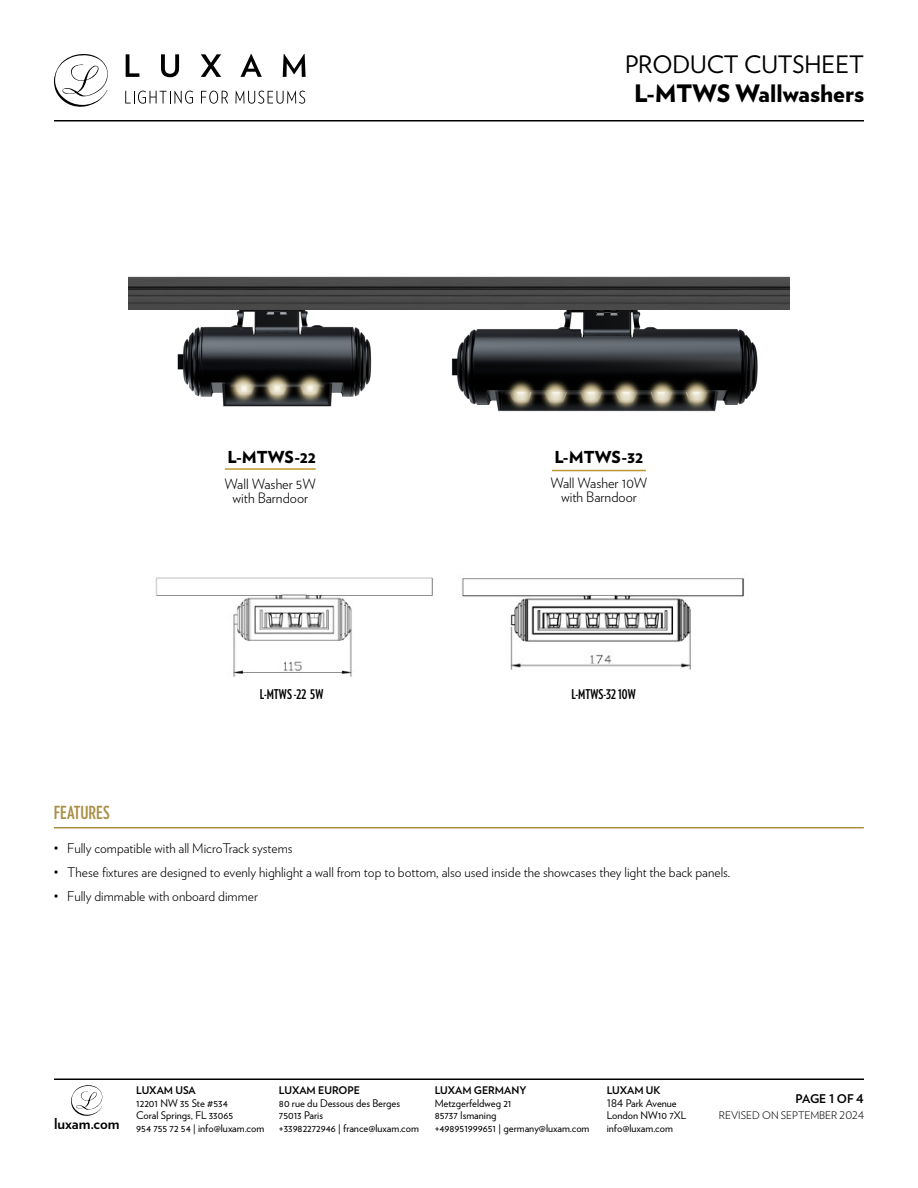
<style>
.page{position:relative;width:918px;height:1188px;background:#fff}
.page>*{position:absolute;margin:0;border:0;box-sizing:border-box;transform-origin:0 0}
.t1{font:900 24px "Verlag";color:#000}
.t2{font:24px "Verlag";color:#000}
.t3{font:700 18px "Verlag Compressed";color:#aa8f45}
.t4{font:900 16.5px "Verlag";color:#000}
.t5{font:700 15px "Verlag";color:#000}
.t6{font:300 14.25px/14.1px "Verlag";color:#000;text-align:center}
.t7{font:300 13.5px "Verlag";color:#000}
.t8{font:700 13.5px "Verlag Compressed";color:#000}
.t9{font:700 12px "Verlag";letter-spacing:-.015em;color:#000}
.t10{font:10.5px/12.6px "Verlag";color:#000}
.t11{font:700 10.5px "Verlag";color:#000}
.t12{font:300 10.5px "Verlag";color:#000}
</style>
<div class="page">
<svg style="left:54px;top:54px;width:54px;height:53px"></svg>
<svg style="left:126px;top:54px;width:13px;height:23px"></svg>
<svg style="left:161px;top:54px;width:18px;height:23px"></svg>
<svg style="left:201px;top:54px;width:20px;height:23px"></svg>
<svg style="left:240px;top:54px;width:22px;height:23px"></svg>
<svg style="left:283px;top:54px;width:23px;height:23px"></svg>
<svg style="left:125px;top:91px;width:68px;height:13px"></svg>
<svg style="left:201px;top:91px;width:27px;height:13px"></svg>
<svg style="left:235px;top:91px;width:70px;height:13px"></svg>
<hr style="left:54px;top:120px;width:810px;height:2px;background:#000">
<hr style="left:54px;top:1078px;width:810px;height:2px;background:#000">
<svg style="left:71px;top:1085px;width:31px;height:31px"></svg>
<hr style="left:54px;top:827px;width:810px;height:1px;background:#aa8f45">
<img style="left:155px;top:577px;width:278px;height:100px">
<img style="left:461px;top:578px;width:284px;height:92px">
<img style="left:177px;top:310px;width:195px;height:97px">
<img style="left:451px;top:310px;width:307px;height:102px">
<img style="left:129px;top:276px;width:660px;height:34px">
<hr style="left:225px;top:468px;width:91px;height:2px;background:#bc9632">
<hr style="left:552px;top:470px;width:94px;height:1px;background:#bc9632">
<h1 class="t2" style="left:625px;top:47px;width:240px">PRODUCT CUTSHEET</h1>
<h1 class="t1" style="left:634px;top:74px;width:231px">L-MTWS Wallwashers</h1>
<h3 class="t4" style="left:228px;top:444px;width:90px">L-MTWS-22</h3>
<h3 class="t4" style="left:555px;top:444px;width:90px">L-MTWS-32</h3>
<h3 class="t6" style="left:225px;top:476px;width:93px">Wall Washer 5W with Barndoor</h3>
<h3 class="t6" style="left:550px;top:475px;width:99px">Wall Washer 10W with Barndoor</h3>
<p class="t8" style="left:260px;top:684px;width:65px">L-MTWS -22 5W</p>
<p class="t8" style="left:571px;top:684px;width:66px">L-MTWS-32 10W</p>
<h2 class="t3" style="left:54px;top:800px;width:57px">FEATURES</h2>
<p class="t7" style="left:54px;top:838px;width:240px">• Fully compatible with all MicroTrack systems</p>
<p class="t7" style="left:54px;top:862px;width:678px">• These fixtures are designed to evenly highlight a wall from top to bottom, also used inside the showcases they light the back panels.</p>
<p class="t7" style="left:54px;top:886px;width:206px">• Fully dimmable with onboard dimmer</p>
<p class="t11" style="left:136px;top:1082px;width:61px">LUXAM USA</p>
<p class="t10" style="left:136px;top:1096px;width:130px">12201 NW 35 Ste #534<br>Coral Springs, FL 33065<br>954 755 72 54 | info@luxam.com</p>
<p class="t11" style="left:279px;top:1082px;width:83px">LUXAM EUROPE</p>
<p class="t10" style="left:279px;top:1096px;width:123px">80 rue du Dessous des Berges<br>75013 Paris</p>
<h3 class="t5" style="left:54px;top:1112px;width:67px">luxam.com</h3>
<p class="t10" style="left:279px;top:1121px;width:141px">+33982272946 | france@luxam.com</p>
<p class="t11" style="left:435px;top:1082px;width:93px">LUXAM GERMANY</p>
<p class="t10" style="left:435px;top:1096px;width:156px">Metzgerfeldweg 21<br>85737 Ismaning<br>+498951999651 | germany@luxam.com</p>
<p class="t11" style="left:607px;top:1082px;width:55px">LUXAM UK</p>
<p class="t10" style="left:607px;top:1096px;width:81px">184 Park Avenue<br>London NW10 7XL info@luxam.com</p>
<p class="t9" style="left:796px;top:1089px;width:70px">PAGE 1 OF 4</p>
<p class="t12" style="left:719px;top:1107px;width:147px">REVISED ON SEPTEMBER 2024</p>
</div>
